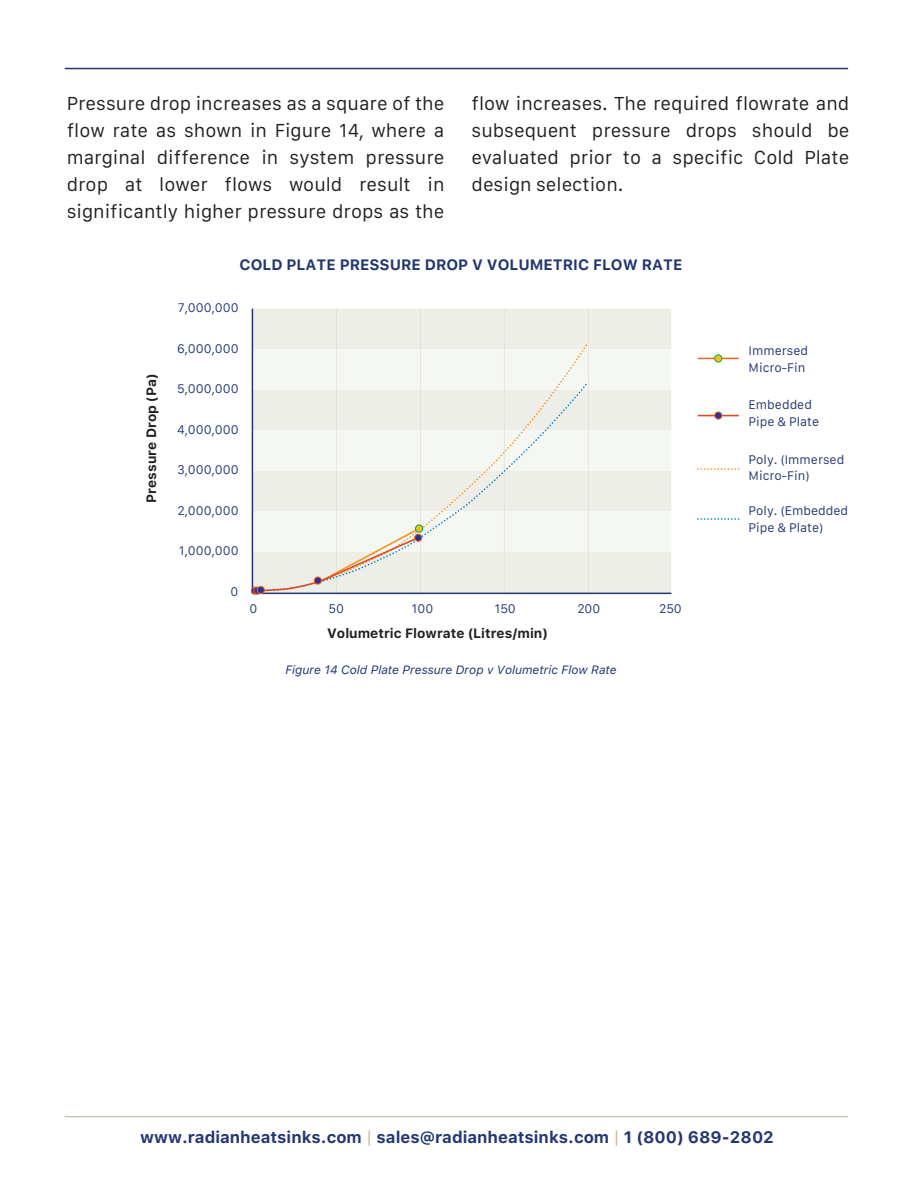
<style>
.page{position:relative;width:918px;height:1188px;background:#fff}
.page>*{position:absolute;margin:0;border:0;box-sizing:border-box;transform-origin:0 0}
.t1{font:18px/27px "Galvji";color:#231f20;text-align:justify}
.t2{font:700 16.5px "Galvji";color:#223772}
.t3{font:700 15px "Galvji";color:#223772}
.t4{font:700 13.5px "Galvji";color:#231f20}
.t5{font:12px/16.5px "Galvji";color:#223772}
.t6{font:italic 12px "Galvji";color:#223772}
.s1{font-weight:400;color:#beb28c}
</style>
<div class="page">
<svg style="left:698px;top:468px;width:41px;height:2px"></svg>
<svg style="left:698px;top:518px;width:41px;height:2px"></svg>
<hr style="left:65px;top:1116px;width:783px;height:1px;background:#beb28c">
<hr style="left:65px;top:68px;width:783px;height:1px;background:#223772">
<svg style="left:252px;top:309px;width:419px;height:284px"></svg>
<div style="left:416px;top:525px;width:7px;height:7px;background:#fcc011;border-radius:50%"></div>
<div style="left:415px;top:525px;width:8px;height:8px;border:1px solid #00a54f;border-radius:50%"></div>
<div style="left:415px;top:534px;width:7px;height:7px;background:#2e3092;border-radius:50%"></div>
<div style="left:414px;top:534px;width:8px;height:8px;border:1px solid #f36421;border-radius:50%"></div>
<hr style="left:698px;top:358px;width:41px;height:1px;background:#f36421">
<div style="left:715px;top:355px;width:7px;height:7px;background:#fcc011;border-radius:50%"></div>
<div style="left:714px;top:354px;width:8px;height:8px;border:1px solid #00a54f;border-radius:50%"></div>
<hr style="left:698px;top:415px;width:41px;height:1px;background:#dc4c27">
<div style="left:715px;top:412px;width:7px;height:7px;background:#2e3092;border-radius:50%"></div>
<div style="left:714px;top:412px;width:8px;height:8px;border:1px solid #f36421;border-radius:50%"></div>
<div style="left:314px;top:577px;width:7px;height:7px;background:#2e3092;border-radius:50%"></div>
<div style="left:314px;top:577px;width:8px;height:8px;border:1px solid #f36421;border-radius:50%"></div>
<div style="left:251px;top:587px;width:8px;height:8px;border:1px solid #f36421;border-radius:50%"></div>
<div style="left:253px;top:587px;width:8px;height:8px;border:1px solid #f36421;border-radius:50%"></div>
<div style="left:257px;top:586px;width:7px;height:8px;background:#2e3092;border-radius:50%"></div>
<div style="left:257px;top:586px;width:8px;height:8px;border:1px solid #f36421;border-radius:50%"></div>
<p class="t1" style="left:67px;top:90px;width:379px">Pressure drop increases as a square of the flow rate as shown in Figure 14, where a marginal difference in system pressure drop at lower flows would result in significantly higher pressure drops as the</p>
<p class="t1" style="left:472px;top:90px;width:379px">flow increases. The required flowrate and subsequent pressure drops should be evaluated prior to a specific Cold Plate design selection.</p>
<p class="t4" style="left:143px;top:503px;width:130px;rotate:-90deg">Pressure Drop (Pa)</p>
<p class="t3" style="left:240px;top:256px;width:444px">COLD PLATE PRESSURE DROP V VOLUMETRIC FLOW RATE</p>
<p class="t5" style="left:178px;top:300px;width:62px">7,000,000</p>
<p class="t5" style="left:177px;top:341px;width:63px">6,000,000</p>
<p class="t5" style="left:177px;top:381px;width:63px">5,000,000</p>
<p class="t5" style="left:177px;top:422px;width:63px">4,000,000</p>
<p class="t5" style="left:177px;top:462px;width:63px">3,000,000</p>
<p class="t5" style="left:178px;top:503px;width:63px">2,000,000</p>
<p class="t5" style="left:179px;top:543px;width:61px">1,000,000</p>
<p class="t5" style="left:231px;top:584px;width:9px">0</p>
<p class="t5" style="left:249px;top:600px;width:9px">0</p>
<p class="t5" style="left:328px;top:600px;width:17px">50</p>
<p class="t5" style="left:412px;top:600px;width:23px">100</p>
<p class="t5" style="left:494px;top:600px;width:23px">150</p>
<p class="t5" style="left:577px;top:600px;width:25px">200</p>
<p class="t5" style="left:659px;top:600px;width:24px">250</p>
<p class="t4" style="left:327px;top:625px;width:222px">Volumetric Flowrate (Litres/min)</p>
<p class="t6" style="left:285px;top:662px;width:333px">Figure 14 Cold Plate Pressure Drop v Volumetric Flow Rate</p>
<p class="t5" style="left:749px;top:343px;width:61px">Immersed<br>Micro-Fin</p>
<p class="t5" style="left:749px;top:397px;width:72px">Embedded<br>Pipe &amp; Plate</p>
<p class="t5" style="left:749px;top:451px;width:97px">Poly. (Immersed<br>Micro-Fin)</p>
<p class="t5" style="left:749px;top:503px;width:101px">Poly. (Embedded<br>Pipe &amp; Plate)</p>
<p class="t2" style="left:140px;top:1127px;width:635px">www.radianheatsinks.com <span class="s1">|</span> sales@radianheatsinks.com <span class="s1">|</span> 1 (800) 689-2802</p>
</div>
